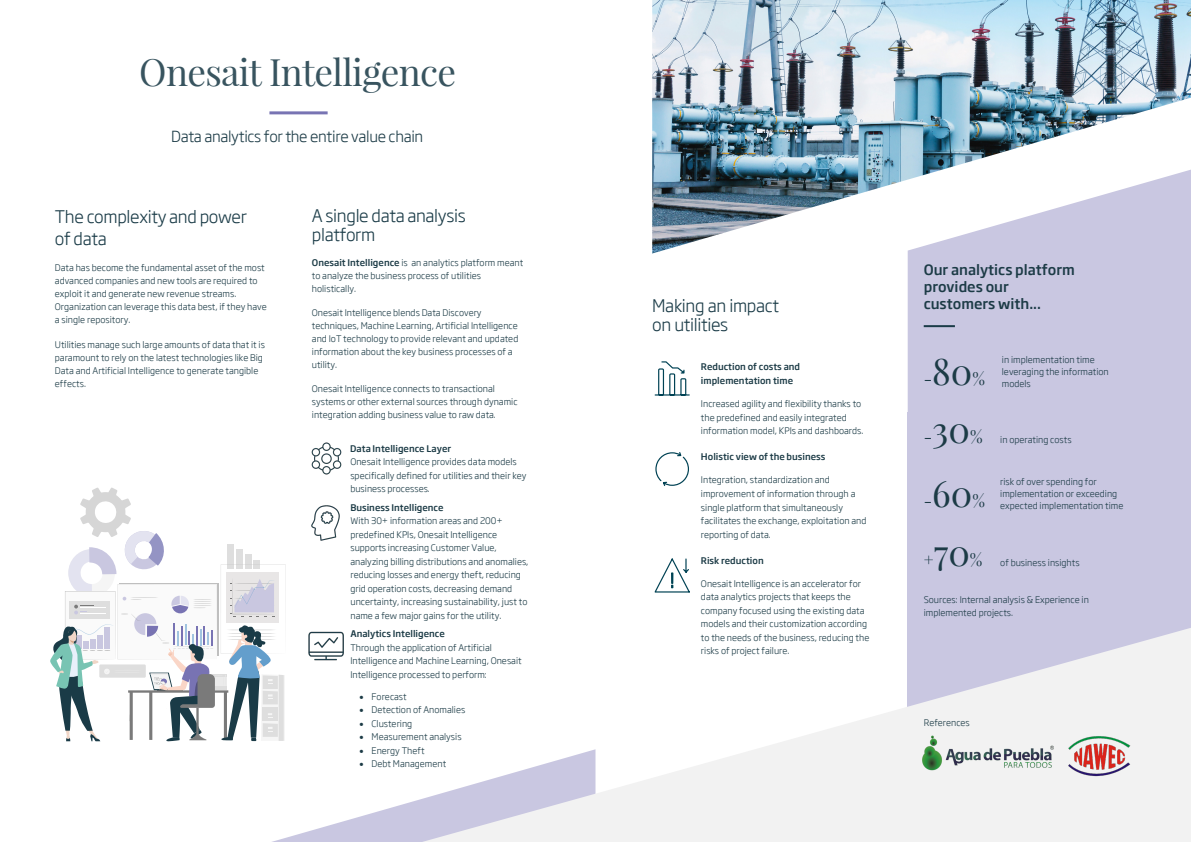
<style>
.page{position:relative;width:1191px;height:842px;background:#fff}
.page>*{position:absolute;margin:0;border:0;box-sizing:border-box;transform-origin:0 0}
.t1{font:37px "Playfair Display";letter-spacing:-.02em;color:#38545f}
.t2{font:300 17px/19px "Soho Gothic Pro";letter-spacing:-.02em;color:#1a3b47}
.t3{font:17px "Playfair Display";color:#1c3b46}
.t4{font:300 15px "Soho Gothic Pro";letter-spacing:-.02em;color:#1c3b46}
.t5{font:500 14px/17px "Soho Gothic Pro";color:#1c3b46}
.t6{font:300 9px/13px "Soho Gothic Pro";color:#1c3b46}
.t7{font:500 9px/13.5px "Soho Gothic Pro";color:#1c3b46}
.s1{font-weight:500}
.s2{font-size:36px}
</style>
<div class="page">
<svg style="left:272px;top:803px;width:135px;height:39px"></svg>
<div style="left:907px;top:267px;width:284px;height:145px;background:#c9c7e1"></div>
<div style="left:907px;top:412px;width:284px;height:399px;background:#c9c7e1"></div>
<svg style="left:407px;top:628px;width:784px;height:214px;fill:#f2f2f2"></svg>
<img style="left:922px;top:734px;width:131px;height:43px">
<hr style="left:269px;top:111px;width:59px;height:3px;background:#7874b3">
<div style="left:907px;top:254px;width:284px;height:13px;background:#c9c7e1"></div>
<img style="left:652px;top:0;width:539px;height:254px">
<svg style="left:655px;top:452px;width:34px;height:34px"></svg>
<svg style="left:654px;top:558px;width:36px;height:35px"></svg>
<svg style="left:654px;top:361px;width:36px;height:35px"></svg>
<img style="left:1068px;top:735px;width:64px;height:42px">
<svg style="left:50px;top:487px;width:236px;height:255px"></svg>
<hr style="left:923px;top:325px;width:32px;height:2px;background:#1a3b47">
<img style="left:311px;top:442px;width:31px;height:33px">
<img style="left:311px;top:505px;width:29px;height:36px">
<img style="left:308px;top:631px;width:36px;height:30px">
<h1 class="t1" style="left:139px;top:49px;width:318px">Onesait Intelligence</h1>
<h3 class="t4" style="left:171px;top:125px;width:254px">Data analytics for the entire value chain</h3>
<h2 class="t2" style="left:55px;top:205px;width:193px;line-height:21.6px">The complexity and power of data</h2>
<p class="t6" style="left:55px;top:261px;width:213px">Data has become the fundamental asset of the most advanced companies and new tools are required to exploit it and generate new revenue streams.<br>Organization can leverage this data best, if they have a single repository.</p>
<p class="t6" style="left:55px;top:338px;width:211px">Utilities manage such large amounts of data that it is paramount to rely on the latest technologies like Big Data and Artificial Intelligence to generate tangible effects.</p>
<h2 class="t2" style="left:312px;top:205px;width:155px">A single data analysis platform</h2>
<p class="t6" style="left:312px;top:255px;width:213px"><span class="s1">Onesait Intelligence</span> is an analytics platform meant to analyze the business process of utilities holistically.</p>
<p class="t6" style="left:312px;top:306px;width:208px">Onesait Intelligence blends Data Discovery techniques, Machine Learning, Artificial Intelligence and IoT technology to provide relevant and updated information about the key business processes of a utility.</p>
<p class="t6" style="left:312px;top:382px;width:207px">Onesait Intelligence connects to transactional systems or other external sources through dynamic integration adding business value to raw data.</p>
<p class="t7" style="left:350px;top:441px;width:102px">Data Intelligence Layer</p>
<p class="t6" style="left:350px;top:455px;width:178px;line-height:13.5px">Onesait Intelligence provides data models specifically defined for utilities and their key business processes.</p>
<p class="t7" style="left:350px;top:500px;width:95px">Business Intelligence</p>
<p class="t6" style="left:350px;top:513px;width:179px;line-height:13.5px">With 30+ information areas and 200+ predefined KPIs, Onesait Intelligence supports increasing Customer Value, analyzing billing distributions and anomalies, reducing losses and energy theft, reducing grid operation costs, decreasing demand uncertainty, increasing sustainability, just to name a few major gains for the utility.</p>
<p class="t7" style="left:350px;top:626px;width:96px">Analytics Intelligence</p>
<p class="t6" style="left:350px;top:640px;width:173px;line-height:13.5px">Through the application of Artificial<br>Intelligence and Machine Learning, Onesait<br>Intelligence processed to perform:</p>
<p class="t6" style="left:359px;top:689px;width:49px">• Forecast</p>
<p class="t6" style="left:359px;top:703px;width:107px">• Detection of Anomalies</p>
<p class="t6" style="left:359px;top:716px;width:54px">• Clustering</p>
<p class="t6" style="left:359px;top:730px;width:103px">• Measurement analysis</p>
<p class="t6" style="left:359px;top:743px;width:66px">• Energy Theft</p>
<p class="t6" style="left:359px;top:757px;width:88px">• Debt Management</p>
<h2 class="t2" style="left:652px;top:296px;width:128px">Making an impact on utilities</h2>
<p class="t7" style="left:701px;top:360px;width:101px">Reduction of costs and implementation time</p>
<p class="t6" style="left:701px;top:396px;width:164px;line-height:13.5px">Increased agility and flexibility thanks to the predefined and easily integrated information model, KPIs and dashboards.</p>
<p class="t7" style="left:701px;top:449px;width:126px">Holistic view of the business</p>
<p class="t6" style="left:701px;top:473px;width:167px;line-height:13.6px">Integration, standardization and improvement of information through a single platform that simultaneously facilitates the exchange, exploitation and reporting of data.</p>
<p class="t7" style="left:701px;top:553px;width:64px">Risk reduction</p>
<p class="t6" style="left:701px;top:576px;width:170px;line-height:13.4px">Onesait Intelligence is an accelerator for data analytics projects that keeps the company focused using the existing data models and their customization according to the needs of the business, reducing the risks of project failure.</p>
<h3 class="t5" style="left:923px;top:261px;width:153px">Our analytics platform provides our customers with...</h3>
<p class="t6" style="left:1002px;top:353px;width:94px">in implementation time</p>
<p class="t6" style="left:1002px;top:365px;width:108px">leveraging the information</p>
<p class="t6" style="left:923px;top:377px;width:109px"><sup>-</sup><sup>80</sup><sup>%</sup> models</p>
<h2 class="t3" style="left:923px;top:426px;width:60px">-<span class="s2">30</span>%</h2>
<h2 class="t3" style="left:923px;top:490px;width:63px">-<span class="s2">60</span>%</h2>
<h2 class="t3" style="left:923px;top:549px;width:60px">+<span class="s2">70</span>%</h2>
<p class="t6" style="left:1000px;top:432px;width:73px">in operating costs</p>
<p class="t6" style="left:1000px;top:475px;width:125px;line-height:12px">risk of over spending for implementation or exceeding expected implementation time</p>
<p class="t6" style="left:1000px;top:555px;width:81px">of business insights</p>
<p class="t6" style="left:923px;top:593px;width:167px">Sources: Internal analysis &amp; Experience in implemented projects.</p>
<p class="t6" style="left:923px;top:716px;width:48px">References</p>
</div>
